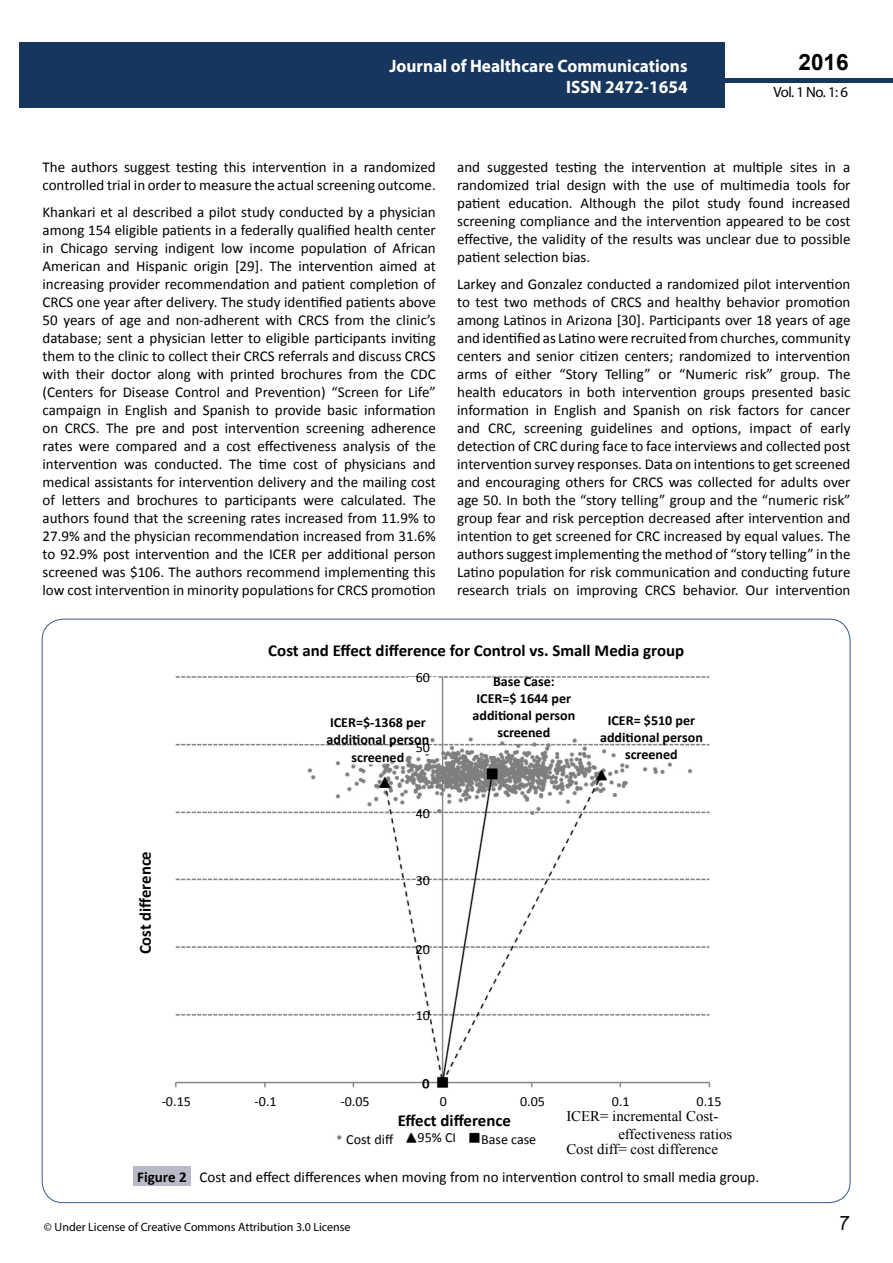
<style>
.page{position:relative;width:893px;height:1263px;background:#fff}
.page>*{position:absolute;margin:0;border:0;box-sizing:border-box;transform-origin:0 0}
.t1{font:25.5px "Tunga";color:#000}
.t2{font:700 22.5px "Arial";color:#000}
.t3{font:700 18px/21.6px "Myriad Pro";color:#fff;text-align:right;scale:.96 1}
.t4{font:700 16.8px "Calibri";color:#000}
.t5{font:700 16.65px "Calibri";color:#000}
.t6{font:15px/18px "Calibri";color:#000;text-align:justify}
.t7{font:14.85px "Myriad Pro";color:#000}
.t8{font:14.7px/17.7px "Times New Roman";color:#000}
.t9{font:700 13.95px/16.8px "Calibri";color:#000;text-align:center}
.t10{font:13.95px "Calibri";color:#000}
.t11{font:12px "Myriad Pro";color:#000}
.s1{font-weight:700}
</style>
<div class="page">
<hr style="left:724px;top:78px;width:169px;height:4px;background:#16365d">
<div style="left:19px;top:42px;width:690px;height:66px;background:#16365d"></div>
<div style="left:709px;top:42px;width:16px;height:66px;background:#16365d"></div>
<div style="left:133px;top:1166px;width:58px;height:20px;background:#b9bac8"></div>
<img style="left:175px;top:676px;width:536px;height:467px">
<svg style="left:349px;top:750px;width:60px;height:14px"></svg>
<div style="left:413px;top:813px;width:21px;height:8px;background:#fff"></div>
<div style="left:413px;top:745px;width:21px;height:9px;background:#fff"></div>
<div style="left:413px;top:802px;width:21px;height:9px;background:#fff"></div>
<div style="left:409px;top:677px;width:29px;height:13px;background:#fff"></div>
<div style="left:413px;top:880px;width:19px;height:8px;background:#fff"></div>
<div style="left:413px;top:870px;width:19px;height:8px;background:#fff"></div>
<hr style="left:414px;top:943px;width:18px;height:3px;background:#fff">
<svg style="left:417px;top:947px;width:15px;height:9px"></svg>
<div style="left:414px;top:1015px;width:16px;height:8px;background:#fff"></div>
<div style="left:413px;top:1006px;width:15px;height:8px;background:#fff"></div>
<div style="left:344px;top:1130px;width:52px;height:16px;background:#fff"></div>
<div style="left:417px;top:1130px;width:42px;height:16px;background:#fff"></div>
<div style="left:481px;top:1130px;width:67px;height:16px;background:#fff"></div>
<div style="left:373px;top:1110px;width:145px;height:19px;background:#fff"></div>
<div style="left:558px;top:1106px;width:174px;height:53px;background:#fff"></div>
<div style="left:144px;top:1092px;width:583px;height:18px;background:#fff"></div>
<div style="left:300px;top:708px;width:130px;height:36px;background:#fff"></div>
<div style="left:457px;top:679px;width:130px;height:57px;background:#fff"></div>
<div style="left:588px;top:685px;width:130px;height:57px;background:#fff"></div>
<div style="left:619px;top:747px;width:78px;height:15px;background:#fff"></div>
<p class="t3" style="left:517px;top:54px;width:198px">ARCHIVOS DE MEDICINA<br>ISSN 1698-9 65</p>
<h2 class="t2" style="left:799px;top:47px;width:52px">2016</h2>
<p class="t3" style="left:389px;top:54px;width:312px">Journal of Healthcare Communications<br>ISSN 2472-1654</p>
<p class="t7" style="left:773px;top:83px;width:76px">Vol. 1 No. 1: 6</p>
<p class="t6" style="left:43px;top:158px;width:395px">The authors suggest testing this intervention in a randomized controlled trial in order to measure the actual screening outcome.</p>
<p class="t6" style="left:43px;top:203px;width:395px">Khankari et al described a pilot study conducted by a physician among 154 eligible patients in a federally qualified health center in Chicago serving indigent low income population of African American and Hispanic origin [29]. The intervention aimed at increasing provider recommendation and patient completion of CRCS one year after delivery. The study identified patients above 50 years of age and non-adherent with CRCS from the clinic’s database; sent a physician letter to eligible participants inviting them to the clinic to collect their CRCS referrals and discuss CRCS with their doctor along with printed brochures from the CDC (Centers for Disease Control and Prevention) “Screen for Life” campaign in English and Spanish to provide basic information on CRCS. The pre and post intervention screening adherence rates were compared and a cost effectiveness analysis of the intervention was conducted. The time cost of physicians and medical assistants for intervention delivery and the mailing cost of letters and brochures to participants were calculated. The authors found that the screening rates increased from 11.9% to 27.9% and the physician recommendation increased from 31.6% to 92.9% post intervention and the ICER per additional person screened was $106. The authors recommend implementing this low cost intervention in minority populations for CRCS promotion</p>
<p class="t6" style="left:457px;top:158px;width:395px">and suggested testing the intervention at multiple sites in a randomized trial design with the use of multimedia tools for patient education. Although the pilot study found increased screening compliance and the intervention appeared to be cost effective, the validity of the results was unclear due to possible patient selection bias.</p>
<p class="t6" style="left:457px;top:275px;width:395px">Larkey and Gonzalez conducted a randomized pilot intervention to test two methods of CRCS and healthy behavior promotion among Latinos in Arizona [30]. Participants over 18 years of age and identified as Latino were recruited from churches, community centers and senior citizen centers; randomized to intervention arms of either “Story Telling” or “Numeric risk” group. The health educators in both intervention groups presented basic information in English and Spanish on risk factors for cancer and CRC, screening guidelines and options, impact of early detection of CRC during face to face interviews and collected post intervention survey responses. Data on intentions to get screened and encouraging others for CRCS was collected for adults over age 50. In both the “story telling” group and the “numeric risk” group fear and risk perception decreased after intervention and intention to get screened for CRC increased by equal values. The authors suggest implementing the method of “story telling” in the Latino population for risk communication and conducting future research trials on improving CRCS behavior. Our intervention</p>
<p class="t5" style="left:268px;top:640px;width:417px">Cost and Effect difference for Control vs. Small Media group</p>
<p class="t10" style="left:416px;top:669px;width:16px">60</p>
<p class="t9" style="left:472px;top:673px;width:104px">Base Case:<br>ICER=$ 1644 per additional person screened</p>
<p class="t9" style="left:600px;top:712px;width:104px">ICER= $510 per additional person</p>
<p class="t9" style="left:327px;top:714px;width:104px;text-align:left">ICER=$-1368 per additional person</p>
<p class="t10" style="left:416px;top:738px;width:16px">50</p>
<p class="t9" style="left:352px;top:749px;width:54px">screened</p>
<p class="t9" style="left:625px;top:746px;width:54px">screened</p>
<p class="t4" style="left:135px;top:954px;width:105px;rotate:-90deg">Cost difference</p>
<p class="t10" style="left:416px;top:805px;width:16px">40</p>
<p class="t10" style="left:416px;top:871px;width:16px">30</p>
<p class="t10" style="left:416px;top:940px;width:16px">20</p>
<p class="t10" style="left:416px;top:1006px;width:16px">10</p>
<p class="t10" style="left:422px;top:1075px;width:9px">0</p>
<p class="t10" style="left:162px;top:1092px;width:31px">-0.15</p>
<p class="t10" style="left:255px;top:1092px;width:24px">-0.1</p>
<p class="t10" style="left:340px;top:1092px;width:31px">-0.05</p>
<p class="t10" style="left:440px;top:1092px;width:9px">0</p>
<p class="t10" style="left:520px;top:1092px;width:26px">0.05</p>
<p class="t10" style="left:612px;top:1092px;width:19px">0.1</p>
<p class="t10" style="left:697px;top:1092px;width:26px">0.15</p>
<p class="t10" style="left:346px;top:1130px;width:49px">Cost diff</p>
<p class="t10" style="left:418px;top:1128px;width:40px">95% CI</p>
<p class="t10" style="left:481px;top:1130px;width:57px">Base case</p>
<p class="t8" style="left:618px;top:1107px;width:116px;text-indent:-52px">ICER= incremental Cost&shy;effectiveness ratios</p>
<p class="t8" style="left:566px;top:1140px;width:153px">Cost diff= cost difference</p>
<p class="t5" style="left:398px;top:1109px;width:115px">Effect difference</p>
<p class="t6" style="left:137px;top:1168px;width:624px"><span class="s1">Figure 2</span> Cost and effect differences when moving from no intervention control to small media group.</p>
<p class="t11" style="left:44px;top:1220px;width:308px">© Under License of Creative Commons Attribution 3.0 License</p>
<h1 class="t1" style="left:839px;top:1206px;width:11px">7</h1>
</div>
